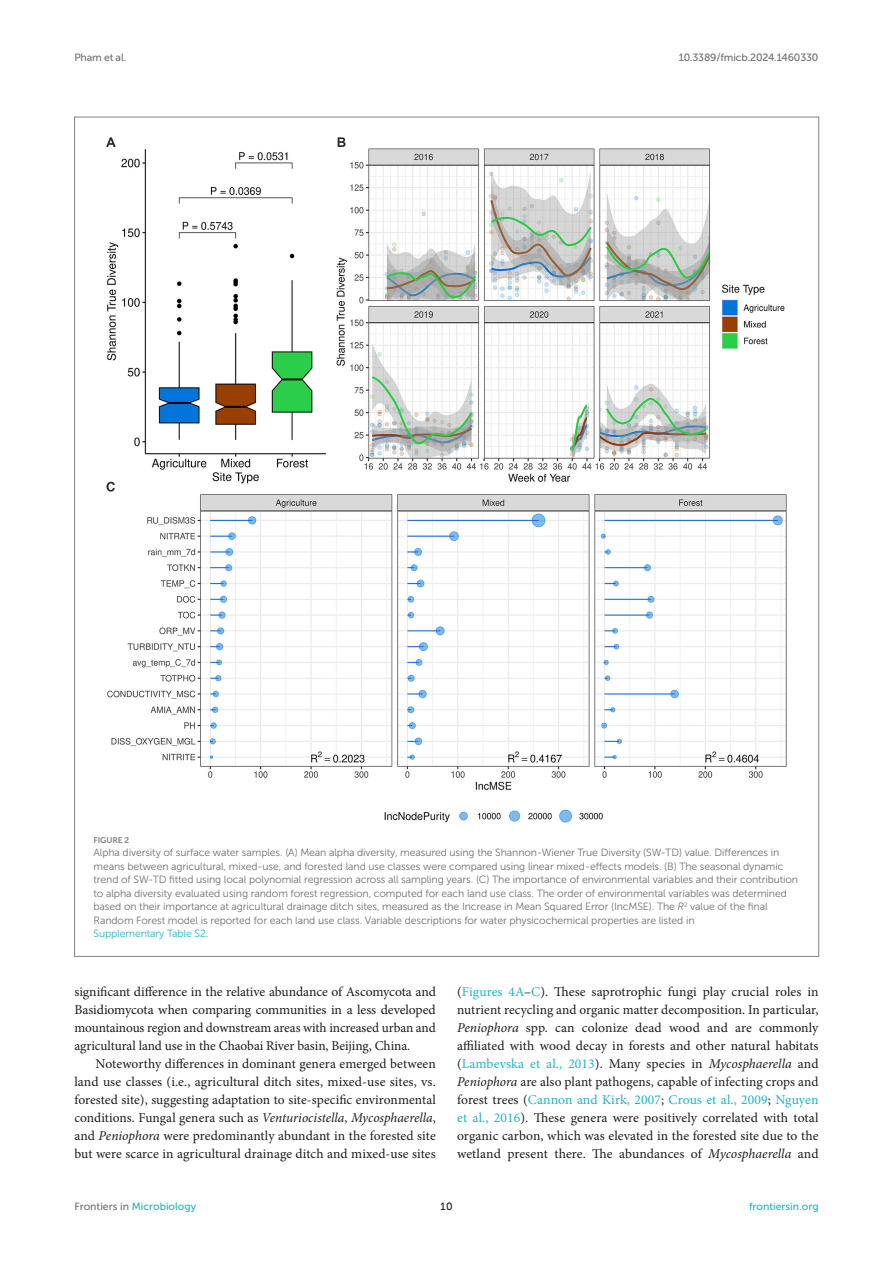
<style>
.page{position:relative;width:893px;height:1263px;background:#fff}
.page>*{position:absolute;margin:0;border:0;box-sizing:border-box;transform-origin:0 0}
.TEXT{font:13.5px/18px "Minion Pro";color:#1b1c1b;text-align:justify}
.FIG_LEG{font:10.5px/13.5px "Museo Sans 300";letter-spacing:-.01em;color:#706f70}
.t1{font:10.5px "Museo Sans 500";color:#1db5c3}
.t2{font:10.5px "Museo Sans 500";letter-spacing:-.015em;color:#706f70}
.t3{font:10.5px "Museo Sans 500";color:#1b1c1b}
.FIG_HD{font:8.25px "Museo Sans 700";letter-spacing:-.01em;color:#7e7f7f}
.s1{font-style:italic}
.s2{color:#1db5c3}
.s3{color:#706f70}
</style>
<div class="page">
<img style="left:106px;top:137px;width:681px;height:686px">
<p class="t2" style="left:74px;top:51px;width:53px">Pham et al.</p>
<p class="t2" style="left:679px;top:51px;width:141px">10.3389/fmicb.2024.1460330</p>
<p class="FIG_HD" style="left:94px;top:835px;width:37px">FIGURE 2</p>
<p class="FIG_LEG" style="left:94px;top:846px;width:706px">Alpha diversity of surface water samples. (A) Mean alpha diversity, measured using the Shannon-Wiener True Diversity (SW-TD) value. Differences in means between agricultural, mixed-use, and forested land use classes were compared using linear mixed-effects models. (B) The seasonal dynamic trend of SW-TD fitted using local polynomial regression across all sampling years. (C) The importance of environmental variables and their contribution to alpha diversity evaluated using random forest regression, computed for each land use class. The order of environmental variables was determined based on their importance at agricultural drainage ditch sites, measured as the Increase in Mean Squared Error (IncMSE). The <span class="s1">R</span><sup>2</sup> value of the final Random Forest model is reported for each land use class. Variable descriptions for water physicochemical properties are listed in<br><span class="s2">Supplementary Table S2</span>.</p>
<p class="TEXT" style="left:74px;top:983px;width:363px">significant difference in the relative abundance of Ascomycota and Basidiomycota when comparing communities in a less developed mountainous region and downstream areas with increased urban and agricultural land use in the Chaobai River basin, Beijing, China.</p>
<p class="TEXT" style="left:74px;top:1055px;width:363px;text-indent:21px">Noteworthy differences in dominant genera emerged between land use classes (i.e., agricultural ditch sites, mixed-use sites, vs. forested site), suggesting adaptation to site-specific environmental conditions. Fungal genera such as <span class="s1">Venturiocistella</span>, <span class="s1">Mycosphaerella</span>, and <span class="s1">Peniophora</span> were predominantly abundant in the forested site but were scarce in agricultural drainage ditch and mixed-use sites</p>
<p class="TEXT" style="left:457px;top:983px;width:363px">(<span class="s2">Figures 4A</span>–<span class="s2">C</span>). These saprotrophic fungi play crucial roles in nutrient recycling and organic matter decomposition. In particular, <span class="s1">Peniophora</span> spp. can colonize dead wood and are commonly affiliated with wood decay in forests and other natural habitats (<span class="s2">Lambevska et al., 2013</span>). Many species in <span class="s1">Mycosphaerella</span> and <span class="s1">Peniophora</span> are also plant pathogens, capable of infecting crops and forest trees (<span class="s2">Cannon and Kirk, 2007</span>; <span class="s2">Crous et al., 2009</span>; <span class="s2">Nguyen et al., 2016</span>). These genera were positively correlated with total organic carbon, which was elevated in the forested site due to the wetland present there. The abundances of <span class="s1">Mycosphaerella</span> and</p>
<p class="t1" style="left:74px;top:1200px;width:123px"><span class="s3">Frontiers in</span> Microbiology</p>
<p class="t3" style="left:440px;top:1200px;width:14px">10</p>
<p class="t1" style="left:749px;top:1200px;width:71px">frontiersin.org</p>
</div>
